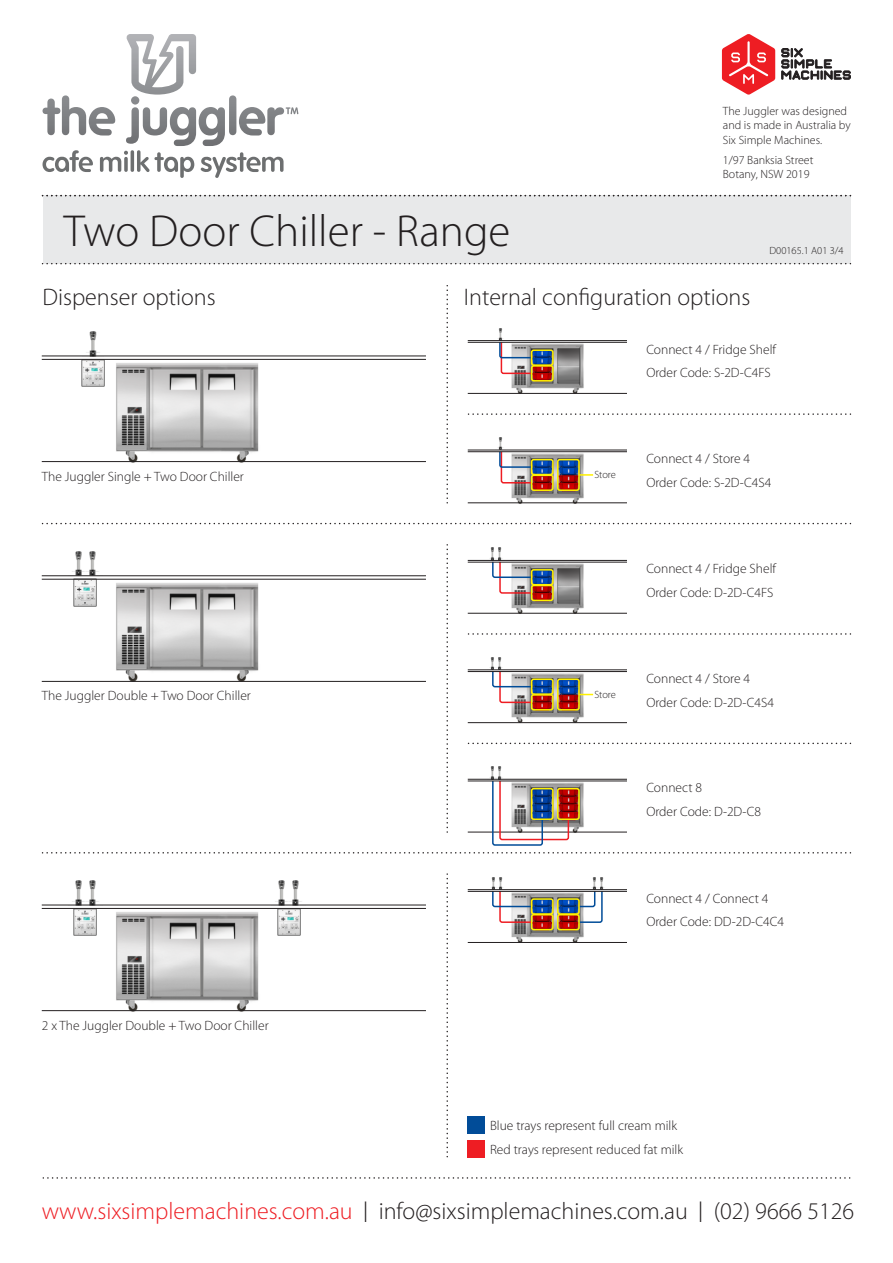
<style>
.page{position:relative;width:893px;height:1263px;background:#fff}
.page>*{position:absolute;margin:0;border:0;box-sizing:border-box;transform-origin:0 0}
.t1{font:300 45px "Myriad Pro";color:#231f20}
.t2{font:300 24px "Myriad Pro";color:#231f20}
.t3{font:300 13.5px/23.7px "Myriad Pro";color:#231f20}
.t4{font:300 12px/14.4px "Myriad Pro";color:#231f20}
.t5{font:300 10.5px "Myriad Pro";color:#231f20}
.s1{color:#ee1d23}
.s2{font-size:28.8px}
</style>
<div class="page">
<img style="left:74px;top:580px;width:22px;height:27px">
<img style="left:74px;top:909px;width:22px;height:27px">
<img style="left:277px;top:909px;width:23px;height:27px">
<img style="left:510px;top:672px;width:75px;height:52px">
<img style="left:511px;top:892px;width:73px;height:50px">
<img style="left:510px;top:452px;width:75px;height:51px">
<img style="left:510px;top:563px;width:75px;height:50px">
<img style="left:510px;top:343px;width:75px;height:50px">
<img style="left:570px;top:780px;width:15px;height:52px">
<div style="left:43px;top:196px;width:807px;height:68px;background:#e8e9ea"></div>
<svg style="left:43px;top:263px;width:808px;height:1px"></svg>
<img style="left:83px;top:331px;width:20px;height:25px">
<img style="left:82px;top:360px;width:23px;height:27px">
<img style="left:112px;top:358px;width:150px;height:105px">
<hr style="left:42px;top:356px;width:384px;height:1px;background:#231f20">
<hr style="left:42px;top:461px;width:384px;height:1px;background:#231f20">
<svg style="left:43px;top:195px;width:808px;height:1px"></svg>
<svg style="left:43px;top:523px;width:808px;height:1px"></svg>
<svg style="left:43px;top:852px;width:808px;height:1px"></svg>
<svg style="left:781px;top:48px;width:70px;height:32px"></svg>
<svg style="left:722px;top:34px;width:53px;height:61px"></svg>
<svg style="left:43px;top:150px;width:50px;height:22px"></svg>
<svg style="left:100px;top:150px;width:94px;height:28px"></svg>
<svg style="left:201px;top:152px;width:83px;height:26px"></svg>
<svg style="left:43px;top:34px;width:204px;height:101px"></svg>
<svg style="left:446px;top:286px;width:2px;height:218px"></svg>
<svg style="left:446px;top:545px;width:2px;height:288px"></svg>
<svg style="left:446px;top:874px;width:2px;height:283px"></svg>
<hr style="left:42px;top:359px;width:384px;height:1px;background:#231f20">
<img style="left:72px;top:551px;width:27px;height:24px">
<img style="left:68px;top:880px;width:34px;height:25px">
<img style="left:488px;top:548px;width:17px;height:12px">
<img style="left:490px;top:657px;width:12px;height:12px">
<img style="left:112px;top:578px;width:150px;height:103px">
<hr style="left:42px;top:575px;width:384px;height:1px;background:#231f20">
<hr style="left:42px;top:681px;width:384px;height:1px;background:#231f20">
<hr style="left:42px;top:579px;width:384px;height:1px;background:#231f20">
<img style="left:272px;top:880px;width:34px;height:25px">
<img style="left:112px;top:907px;width:150px;height:105px">
<hr style="left:42px;top:905px;width:384px;height:1px;background:#231f20">
<hr style="left:42px;top:1010px;width:384px;height:1px;background:#231f20">
<hr style="left:42px;top:908px;width:384px;height:1px;background:#231f20">
<img style="left:491px;top:877px;width:12px;height:12px">
<img style="left:592px;top:877px;width:12px;height:12px">
<hr style="left:468px;top:889px;width:159px;height:1px;background:#231f20">
<hr style="left:468px;top:340px;width:159px;height:1px;background:#231f20">
<hr style="left:468px;top:393px;width:159px;height:1px;background:#231f20">
<svg style="left:468px;top:413px;width:383px;height:2px"></svg>
<hr style="left:468px;top:450px;width:159px;height:1px;background:#231f20">
<hr style="left:468px;top:503px;width:159px;height:1px;background:#231f20">
<div style="left:531px;top:365px;width:23px;height:16px;border:2px solid #fff101;border-radius:2px"></div>
<svg style="left:496px;top:328px;width:37px;height:47px"></svg>
<div style="left:531px;top:475px;width:23px;height:16px;border:2px solid #fff101;border-radius:2px"></div>
<svg style="left:496px;top:438px;width:37px;height:46px"></svg>
<hr style="left:468px;top:560px;width:159px;height:1px;background:#231f20">
<hr style="left:468px;top:613px;width:159px;height:1px;background:#231f20">
<svg style="left:468px;top:633px;width:383px;height:2px"></svg>
<svg style="left:468px;top:743px;width:383px;height:1px"></svg>
<hr style="left:468px;top:669px;width:159px;height:1px;background:#231f20">
<hr style="left:468px;top:722px;width:159px;height:1px;background:#231f20">
<img style="left:488px;top:767px;width:17px;height:12px">
<hr style="left:468px;top:779px;width:159px;height:1px;background:#231f20">
<hr style="left:468px;top:832px;width:159px;height:1px;background:#231f20">
<div style="left:531px;top:459px;width:23px;height:16px;border:2px solid #fff101;border-radius:2px"></div>
<div style="left:531px;top:585px;width:23px;height:16px;border:2px solid #fff101;border-radius:2px"></div>
<svg style="left:491px;top:560px;width:42px;height:34px"></svg>
<div style="left:531px;top:569px;width:23px;height:16px;border:2px solid #fff101;border-radius:2px"></div>
<div style="left:531px;top:694px;width:23px;height:16px;border:2px solid #fff101;border-radius:2px"></div>
<svg style="left:491px;top:670px;width:42px;height:34px"></svg>
<div style="left:531px;top:678px;width:23px;height:17px;border:2px solid #fff101;border-radius:2px"></div>
<svg style="left:491px;top:779px;width:79px;height:67px"></svg>
<div style="left:531px;top:349px;width:23px;height:17px;border:2px solid #fff101;border-radius:2px"></div>
<hr style="left:468px;top:562px;width:159px;height:1px;background:#231f20">
<hr style="left:468px;top:451px;width:159px;height:1px;background:#231f20">
<hr style="left:468px;top:342px;width:159px;height:1px;background:#231f20">
<hr style="left:468px;top:781px;width:159px;height:1px;background:#231f20">
<hr style="left:468px;top:671px;width:159px;height:1px;background:#231f20">
<div style="left:557px;top:788px;width:23px;height:32px;border:2px solid #fff101;border-radius:2px"></div>
<div style="left:531px;top:788px;width:23px;height:32px;border:2px solid #fff101;border-radius:2px"></div>
<div style="left:531px;top:914px;width:23px;height:16px;border:2px solid #fff101;border-radius:2px"></div>
<svg style="left:491px;top:890px;width:42px;height:34px"></svg>
<div style="left:531px;top:898px;width:23px;height:17px;border:2px solid #fff101;border-radius:2px"></div>
<hr style="left:468px;top:942px;width:159px;height:1px;background:#231f20">
<svg style="left:577px;top:890px;width:26px;height:34px"></svg>
<div style="left:557px;top:914px;width:23px;height:16px;border:2px solid #fff101;border-radius:2px"></div>
<div style="left:557px;top:898px;width:23px;height:17px;border:2px solid #fff101;border-radius:2px"></div>
<hr style="left:468px;top:891px;width:159px;height:1px;background:#231f20">
<div style="left:557px;top:678px;width:23px;height:32px;border:2px solid #fff101;border-radius:2px"></div>
<svg style="left:579px;top:694px;width:14px;height:1px"></svg>
<div style="left:557px;top:459px;width:23px;height:32px;border:2px solid #fff101;border-radius:2px"></div>
<svg style="left:579px;top:474px;width:14px;height:2px"></svg>
<div style="left:468px;top:1116px;width:17px;height:17px;background:#014c98"></div>
<div style="left:468px;top:1140px;width:17px;height:17px;background:#ee1d23"></div>
<svg style="left:43px;top:1177px;width:808px;height:2px"></svg>
<p class="t4" style="left:723px;top:104px;width:129px">The Juggler was designed and is made in Australia by<br>Six Simple Machines.</p>
<p class="t4" style="left:723px;top:153px;width:92px">1/97 Banksia Street<br>Botany, NSW 2019</p>
<h1 class="t1" style="left:64px;top:206px;width:448px">Two Door Chiller - Range</h1>
<h2 class="t2" style="left:43px;top:284px;width:175px">Dispenser options</h2>
<h2 class="t2" style="left:464px;top:284px;width:288px">Internal configuration options</h2>
<p class="t5" style="left:769px;top:244px;width:76px">D00165.1 A01 3/4</p>
<p class="t3" style="left:42px;top:464px;width:204px">The Juggler Single + Two Door Chiller</p>
<p class="t3" style="left:42px;top:684px;width:210px">The Juggler Double + Two Door Chiller</p>
<p class="t3" style="left:42px;top:1013px;width:228px">2 x The Juggler Double + Two Door Chiller</p>
<p class="t5" style="left:594px;top:469px;width:23px">Store</p>
<p class="t5" style="left:594px;top:688px;width:23px">Store</p>
<p class="t3" style="left:646px;top:337px;width:131px">Connect 4 / Fridge Shelf<br>Order Code: S-2D-C4FS</p>
<p class="t3" style="left:646px;top:447px;width:126px">Connect 4 / Store 4<br>Order Code: S-2D-C4S4</p>
<p class="t3" style="left:646px;top:557px;width:131px">Connect 4 / Fridge Shelf<br>Order Code: D-2D-C4FS</p>
<p class="t3" style="left:646px;top:667px;width:129px">Connect 4 / Store 4<br>Order Code: D-2D-C4S4</p>
<p class="t3" style="left:646px;top:776px;width:116px">Connect 8<br>Order Code: D-2D-C8</p>
<p class="t3" style="left:646px;top:886px;width:139px">Connect 4 / Connect 4<br>Order Code: DD-2D-C4C4</p>
<p class="t3" style="left:490px;top:1114px;width:195px">Blue trays represent full cream milk<br>Red trays represent reduced fat milk</p>
<h2 class="t2" style="left:42px;top:1197px;width:814px"><span class="s1">www.sixsimplemachines.com.au</span> <span class="s2">l</span> info@sixsimplemachines.com.au <span class="s2">l</span> (02) 9666 5126</h2>
</div>
